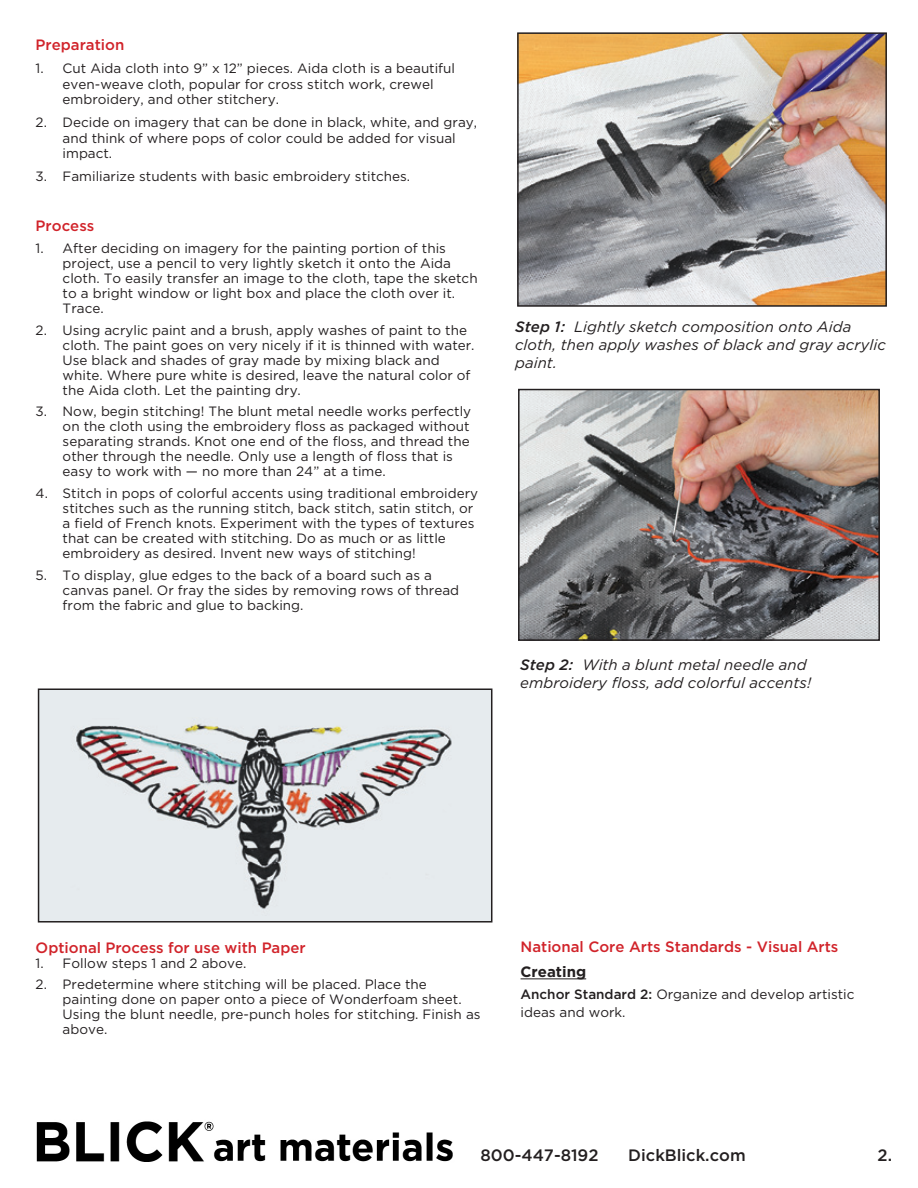
<style>
.page{position:relative;width:918px;height:1188px;background:#fff}
.page>*{position:absolute;margin:0;border:0;box-sizing:border-box;transform-origin:0 0}
.Materials_Heading{font:500 16.5px "Gotham";color:#231f20}
.Step_instructions{font:italic 15px/18px "Gotham";letter-spacing:.005em;color:#231f20}
.Process_Steps{font:500 15px "Gotham";color:#d1232a}
.Standards{font:700 15px "Gotham";color:#231f20}
.Process_Steps-2{font:13.5px/15px "Gotham";color:#231f20}
.Standards-2{font:13.5px/18px "Gotham";color:#231f20}
.s1{font-weight:500}
</style>
<div class="page">
<hr style="left:521px;top:979px;width:65px;height:1px;background:#231f20">
<img style="left:36px;top:1121px;width:417px;height:41px">
<img style="left:521px;top:392px;width:356px;height:246px">
<div style="left:518px;top:389px;width:362px;height:252px;border:2px solid #231f20"></div>
<img style="left:520px;top:35px;width:364px;height:269px">
<div style="left:517px;top:32px;width:370px;height:275px;border:2px solid #231f20"></div>
<img style="left:41px;top:691px;width:448px;height:229px">
<div style="left:38px;top:688px;width:454px;height:235px;border:2px solid #231f20"></div>
<p class="Process_Steps" style="left:36px;top:37px;width:90px">Preparation</p>
<p class="Process_Steps-2" style="left:63px;top:60px;width:394px;line-height:15.8px;text-indent:-27px">1. Cut Aida cloth into 9” x 12” pieces. Aida cloth is a beautiful even-weave cloth, popular for cross stitch work, crewel embroidery, and other stitchery.</p>
<p class="Process_Steps-2" style="left:63px;top:114px;width:416px;line-height:15.8px;text-indent:-27px">2. Decide on imagery that can be done in black, white, and gray, and think of where pops of color could be added for visual impact.</p>
<p class="Process_Steps-2" style="left:36px;top:168px;width:376px">3. Familiarize students with basic embroidery stitches.</p>
<p class="Process_Steps" style="left:36px;top:217px;width:60px">Process</p>
<p class="Process_Steps-2" style="left:63px;top:240px;width:417px;text-indent:-27px">1. After deciding on imagery for the painting portion of this project, use a pencil to very lightly sketch it onto the Aida cloth. To easily transfer an image to the cloth, tape the sketch to a bright window or light box and place the cloth over it.<br>Trace.</p>
<p class="Process_Steps-2" style="left:63px;top:322px;width:413px;text-indent:-27px">2. Using acrylic paint and a brush, apply washes of paint to the cloth. The paint goes on very nicely if it is thinned with water.<br>Use black and shades of gray made by mixing black and white. Where pure white is desired, leave the natural color of the Aida cloth. Let the painting dry.</p>
<p class="Process_Steps-2" style="left:63px;top:404px;width:410px;text-indent:-27px">3. Now, begin stitching! The blunt metal needle works perfectly on the cloth using the embroidery floss as packaged without separating strands. Knot one end of the floss, and thread the other through the needle. Only use a length of floss that is easy to work with — no more than 24” at a time.</p>
<p class="Process_Steps-2" style="left:63px;top:486px;width:417px;text-indent:-27px">4. Stitch in pops of colorful accents using traditional embroidery stitches such as the running stitch, back stitch, satin stitch, or a field of French knots. Experiment with the types of textures that can be created with stitching. Do as much or as little embroidery as desired. Invent new ways of stitching!</p>
<p class="Process_Steps-2" style="left:63px;top:567px;width:398px;text-indent:-27px">5. To display, glue edges to the back of a board such as a canvas panel. Or fray the sides by removing rows of thread from the fabric and glue to backing.</p>
<p class="Step_instructions" style="left:515px;top:317px;width:372px"><span class="s1">Step 1:</span> Lightly sketch composition onto Aida cloth, then apply washes of black and gray acrylic paint.</p>
<p class="Step_instructions" style="left:520px;top:656px;width:293px"><span class="s1">Step 2:</span> With a blunt metal needle and embroidery floss, add colorful accents!</p>
<p class="Process_Steps" style="left:36px;top:939px;width:272px">Optional Process for use with Paper</p>
<p class="Process_Steps-2" style="left:36px;top:955px;width:212px">1. Follow steps 1 and 2 above.</p>
<p class="Process_Steps-2" style="left:63px;top:977px;width:419px;text-indent:-27px">2. Predetermine where stitching will be placed. Place the painting done on paper onto a piece of Wonderfoam sheet.<br>Using the blunt needle, pre-punch holes for stitching. Finish as above.</p>
<p class="Process_Steps" style="left:521px;top:938px;width:319px">National Core Arts Standards - Visual Arts</p>
<p class="Standards" style="left:521px;top:963px;width:67px">Creating</p>
<p class="Standards-2" style="left:521px;top:985px;width:335px"><span class="s1">Anchor Standard 2:</span> Organize and develop artistic ideas and work.</p>
<p class="Materials_Heading" style="left:480px;top:1146px;width:120px">800-447-8192</p>
<p class="Materials_Heading" style="left:628px;top:1146px;width:119px">DickBlick.com</p>
<p class="Materials_Heading" style="left:878px;top:1146px;width:16px">2.</p>
</div>
